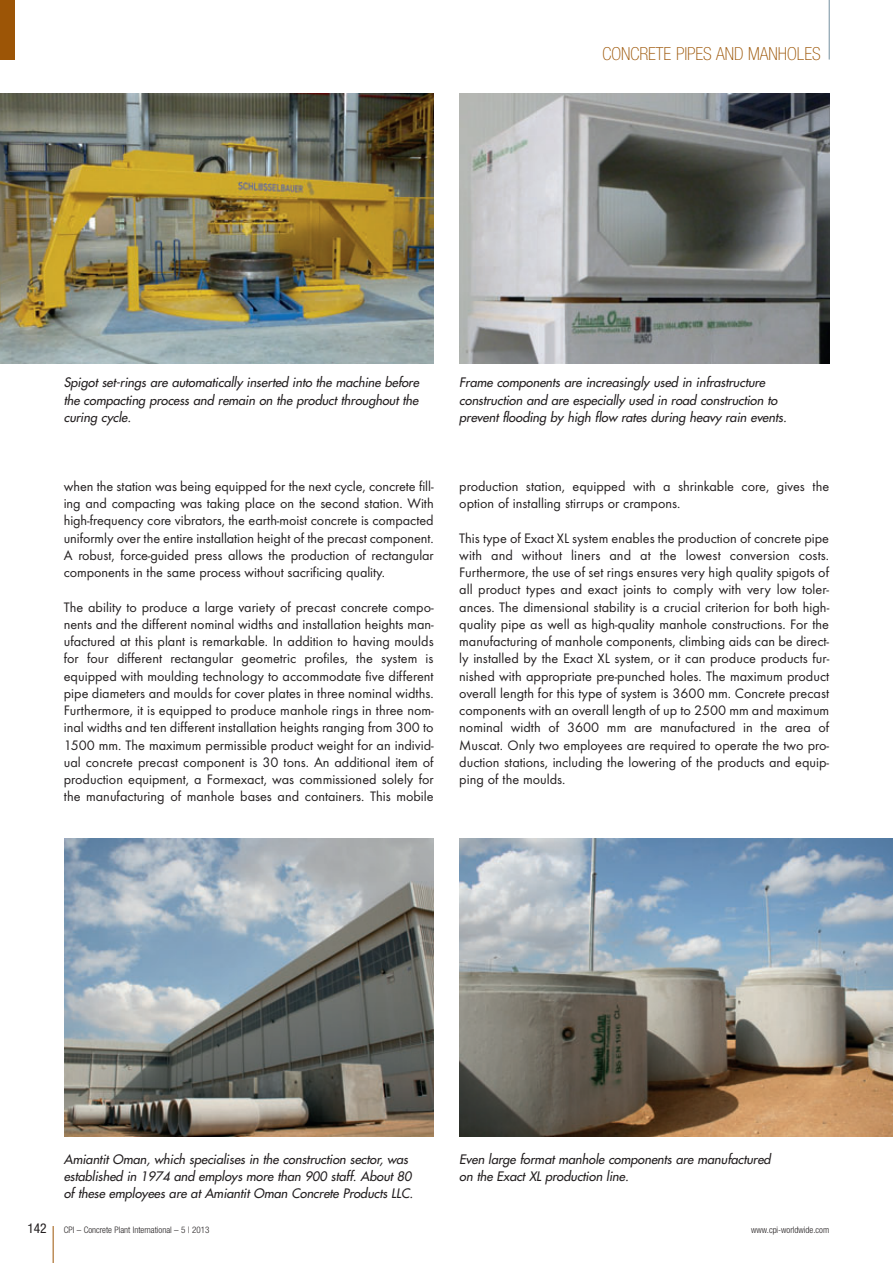
<style>
.page{position:relative;width:893px;height:1263px;background:#fff}
.page>*{position:absolute;margin:0;border:0;box-sizing:border-box;transform-origin:0 0}
.t1{font:100 condensed 18px "Helvetica Neue";color:#9c5506}
.t2{font:14.25px/17.2px "Futura T";color:#231f20;text-align:justify}
.t3{font:condensed 13.5px "Helvetica Neue";color:#231f20}
.t4{font:italic 12.75px/17.2px "Futura";letter-spacing:-.005em;color:#231f20}
.t5{font:300 condensed 9px "Helvetica Neue";color:#231f20}
</style>
<div class="page">
<hr style="left:53px;top:1226px;width:1px;height:37px;background:#9c5506">
<hr style="left:829px;top:0;width:1px;height:60px;background:#73909f">
<div style="left:0;top:0;width:15px;height:60px;background:#9c5506"></div>
<img style="left:0;top:94px;width:434px;height:269px">
<img style="left:459px;top:94px;width:370px;height:269px">
<img style="left:65px;top:838px;width:369px;height:299px">
<img style="left:459px;top:838px;width:433px;height:299px">
<p class="t1" style="left:602px;top:47px;width:220px">CONCRETE PIPES AND MANHOLES</p>
<p class="t4" style="left:64px;top:375px;width:359px;text-align:justify">Spigot set-rings are automatically inserted into the machine before the compacting process and remain on the product throughout the curing cycle.</p>
<p class="t4" style="left:459px;top:375px;width:331px">Frame components are increasingly used in infrastructure construction and are especially used in road construction to prevent flooding by high flow rates during heavy rain events.</p>
<p class="t2" style="left:64px;top:479px;width:371px">when the station was being equipped for the next cycle, concrete fill&shy;ing and compacting was taking place on the second station. With high-frequency core vibrators, the earth-moist concrete is compacted uniformly over the entire installation height of the precast component.<br>A robust, force-guided press allows the production of rectangular components in the same process without sacrificing quality.</p>
<p class="t2" style="left:64px;top:599px;width:371px">The ability to produce a large variety of precast concrete compo&shy;nents and the different nominal widths and installation heights man&shy;ufactured at this plant is remarkable. In addition to having moulds for four different rectangular geometric profiles, the system is equipped with moulding technology to accommodate five different pipe diameters and moulds for cover plates in three nominal widths.<br>Furthermore, it is equipped to produce manhole rings in three nom&shy;inal widths and ten different installation heights ranging from 300 to 1500 mm. The maximum permissible product weight for an individ&shy;ual concrete precast component is 30 tons. An additional item of production equipment, a Formexact, was commissioned solely for the manufacturing of manhole bases and containers. This mobile</p>
<p class="t2" style="left:459px;top:479px;width:371px">production station, equipped with a shrinkable core, gives the option of installing stirrups or crampons.</p>
<p class="t2" style="left:459px;top:530px;width:372px">This type of Exact XL system enables the production of concrete pipe with and without liners and at the lowest conversion costs.<br>Furthermore, the use of set rings ensures very high quality spigots of all product types and exact joints to comply with very low toler&shy;ances. The dimensional stability is a crucial criterion for both high&shy;quality pipe as well as high-quality manhole constructions. For the manufacturing of manhole components, climbing aids can be direct&shy;ly installed by the Exact XL system, or it can produce products fur&shy;nished with appropriate pre-punched holes. The maximum product overall length for this type of system is 3600 mm. Concrete precast components with an overall length of up to 2500 mm and maximum nominal width of 3600 mm are manufactured in the area of Muscat. Only two employees are required to operate the two pro&shy;duction stations, including the lowering of the products and equip&shy;ping of the moulds.</p>
<p class="t4" style="left:64px;top:1151px;width:353px">Amiantit Oman, which specialises in the construction sector, was established in 1974 and employs more than 900 staff. About 80 of these employees are at Amiantit Oman Concrete Products LLC.</p>
<p class="t4" style="left:459px;top:1151px;width:315px">Even large format manhole components are manufactured on the Exact XL production line.</p>
<p class="t3" style="left:28px;top:1223px;width:21px">142</p>
<p class="t5" style="left:64px;top:1226px;width:147px">CPI – Concrete Plant International – 5 | 2013</p>
<p class="t5" style="left:751px;top:1226px;width:79px">www.cpi-worldwide.com</p>
</div>
